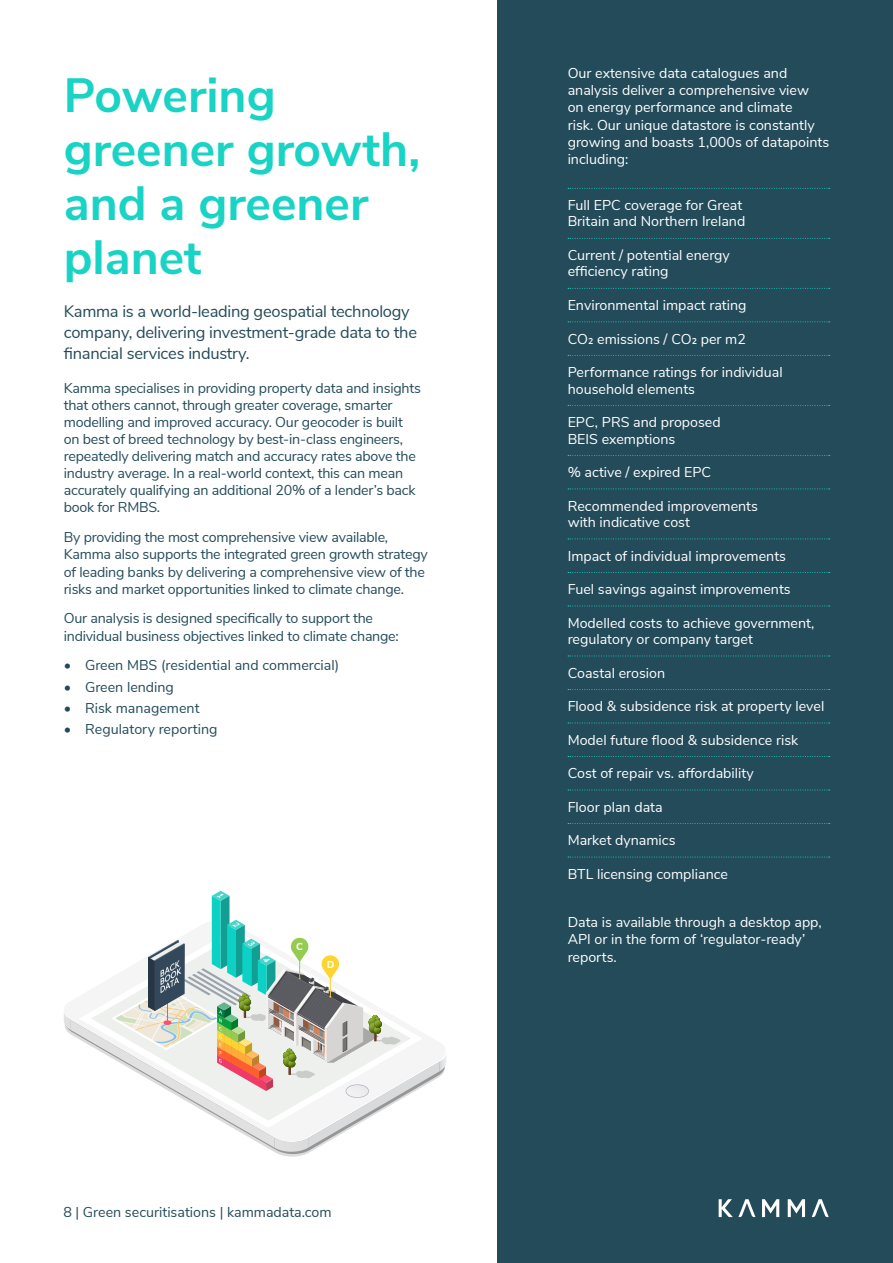
<style>
.page{position:relative;width:893px;height:1263px;background:#fff}
.page>*{position:absolute;margin:0;border:0;box-sizing:border-box;transform-origin:0 0}
.t1{font:700 48px/54px "Nunito Sans";color:#19d3c5}
.t2{font:16.5px/21px "Nunito Sans";letter-spacing:-.015em;color:#244b5a}
.t3{font:14.25px/17.1px "Nunito Sans";color:#fff}
.t4{font:14.25px/17.1px "Nunito Sans";letter-spacing:-.015em;color:#244b5a}
.t5{font:800 10.05px "Nunito Sans";color:#fff}
</style>
<div class="page">
<div style="left:497px;top:0;width:396px;height:1263px;background:#244b5a"></div>
<svg style="left:762px;top:1199px;width:17px;height:18px"></svg>
<svg style="left:788px;top:1199px;width:17px;height:18px"></svg>
<svg style="left:719px;top:1199px;width:36px;height:18px"></svg>
<svg style="left:812px;top:1199px;width:17px;height:18px"></svg>
<svg style="left:568px;top:188px;width:262px;height:1px"></svg>
<svg style="left:568px;top:238px;width:262px;height:1px"></svg>
<svg style="left:568px;top:288px;width:262px;height:1px"></svg>
<svg style="left:568px;top:321px;width:262px;height:1px"></svg>
<svg style="left:568px;top:355px;width:262px;height:1px"></svg>
<svg style="left:568px;top:405px;width:262px;height:1px"></svg>
<svg style="left:568px;top:455px;width:262px;height:1px"></svg>
<svg style="left:568px;top:488px;width:262px;height:1px"></svg>
<svg style="left:568px;top:539px;width:262px;height:1px"></svg>
<svg style="left:568px;top:572px;width:262px;height:1px"></svg>
<svg style="left:568px;top:606px;width:262px;height:1px"></svg>
<svg style="left:568px;top:656px;width:262px;height:1px"></svg>
<svg style="left:568px;top:689px;width:262px;height:1px"></svg>
<svg style="left:568px;top:723px;width:262px;height:1px"></svg>
<svg style="left:568px;top:756px;width:262px;height:1px"></svg>
<svg style="left:568px;top:790px;width:262px;height:1px"></svg>
<svg style="left:568px;top:823px;width:262px;height:1px"></svg>
<svg style="left:568px;top:857px;width:262px;height:1px"></svg>
<svg style="left:64px;top:891px;width:382px;height:261px"></svg>
<h1 class="t1" style="left:64px;top:66px;width:358px">Powering greener growth, and a greener planet</h1>
<p class="t2" style="left:64px;top:299px;width:355px">Kamma is a world-leading geospatial technology company, delivering investment-grade data to the financial services industry.</p>
<p class="t4" style="left:64px;top:378px;width:359px">Kamma specialises in providing property data and insights that others cannot, through greater coverage, smarter modelling and improved accuracy. Our geocoder is built on best of breed technology by best-in-class engineers, repeatedly delivering match and accuracy rates above the industry average. In a real-world context, this can mean accurately qualifying an additional 20% of a lender’s back book for RMBS.</p>
<p class="t4" style="left:64px;top:528px;width:366px">By providing the most comprehensive view available, Kamma also supports the integrated green growth strategy of leading banks by delivering a comprehensive view of the risks and market opportunities linked to climate change.</p>
<p class="t4" style="left:64px;top:609px;width:337px">Our analysis is designed specifically to support the individual business objectives linked to climate change:</p>
<p class="t4" style="left:64px;top:656px;width:277px">• Green MBS (residential and commercial)</p>
<p class="t4" style="left:64px;top:677px;width:112px">• Green lending</p>
<p class="t4" style="left:64px;top:699px;width:137px">• Risk management</p>
<p class="t4" style="left:64px;top:720px;width:155px">• Regulatory reporting</p>
<p class="t5" style="left:296px;top:939px;width:8px">C</p>
<p class="t5" style="left:327px;top:957px;width:9px">D</p>
<p class="t4" style="left:63px;top:1203px;width:270px">8 | Green securitisations | kammadata.com</p>
<p class="t3" style="left:568px;top:64px;width:263px">Our extensive data catalogues and analysis deliver a comprehensive view<br>on energy performance and climate<br>risk. Our unique datastore is constantly growing and boasts 1,000s of datapoints including:</p>
<p class="t3" style="left:568px;top:196px;width:179px;line-height:16.5px">Full EPC coverage for Great<br>Britain and Northern Ireland</p>
<p class="t3" style="left:568px;top:246px;width:164px;line-height:16.5px">Current / potential energy efficiency rating</p>
<p class="t3" style="left:568px;top:296px;width:180px">Environmental impact rating</p>
<p class="t3" style="left:568px;top:329px;width:180px">CO₂ emissions / CO₂ per m2</p>
<p class="t3" style="left:568px;top:363px;width:217px;line-height:16.5px">Performance ratings for individual household elements</p>
<p class="t3" style="left:568px;top:413px;width:155px;line-height:16.5px">EPC, PRS and proposed<br>BEIS exemptions</p>
<p class="t3" style="left:568px;top:463px;width:145px">% active / expired EPC</p>
<p class="t3" style="left:568px;top:496px;width:192px;line-height:16.5px">Recommended improvements with indicative cost</p>
<p class="t3" style="left:568px;top:546px;width:220px">Impact of individual improvements</p>
<p class="t3" style="left:568px;top:580px;width:225px">Fuel savings against improvements</p>
<p class="t3" style="left:568px;top:613px;width:248px;line-height:16.5px">Modelled costs to achieve government, regulatory or company target</p>
<p class="t3" style="left:568px;top:663px;width:99px">Coastal erosion</p>
<p class="t3" style="left:568px;top:697px;width:258px">Flood &amp; subsidence risk at property level</p>
<p class="t3" style="left:568px;top:730px;width:232px">Model future flood &amp; subsidence risk</p>
<p class="t3" style="left:568px;top:764px;width:188px">Cost of repair vs. affordability</p>
<p class="t3" style="left:568px;top:797px;width:96px">Floor plan data</p>
<p class="t3" style="left:568px;top:831px;width:109px">Market dynamics</p>
<p class="t3" style="left:568px;top:864px;width:162px">BTL licensing compliance</p>
<p class="t3" style="left:568px;top:913px;width:255px">Data is available through a desktop app,<br>API or in the form of ‘regulator-ready’ reports.</p>
</div>
